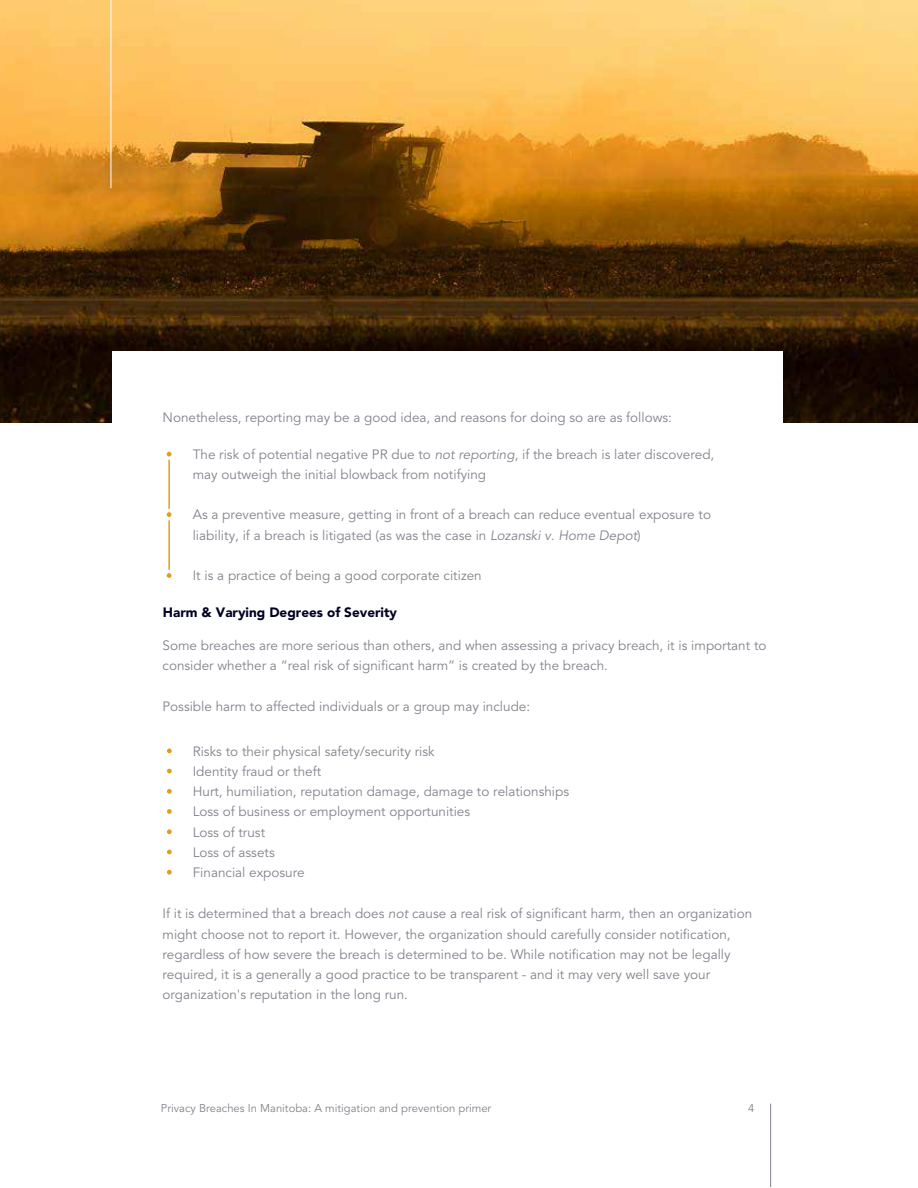
<style>
.page{position:relative;width:918px;height:1188px;background:#fff}
.page>*{position:absolute;margin:0;border:0;box-sizing:border-box;transform-origin:0 0}
.t1{font:13.5px/20.2px "Avenir LT Std";color:#82838c}
.t2{font:900 13.5px "Avenir LT Std";color:#002}
.t3{font:11.25px "Avenir LT Std";color:#82838c}
.s1{font-style:italic}
</style>
<div class="page">
<img style="left:0;top:1px;width:918px;height:421px">
<div style="left:112px;top:351px;width:670px;height:105px;background:#fff"></div>
<hr style="left:770px;top:1104px;width:1px;height:83px;background:#82838c">
<hr style="left:111px;top:0;width:1px;height:188px;background:#fff">
<svg style="left:167px;top:452px;width:4px;height:4px"></svg>
<svg style="left:167px;top:512px;width:4px;height:5px"></svg>
<svg style="left:167px;top:573px;width:4px;height:5px"></svg>
<hr style="left:168px;top:520px;width:2px;height:50px;background:#e09e19">
<hr style="left:168px;top:460px;width:2px;height:49px;background:#e09e19">
<svg style="left:167px;top:749px;width:5px;height:4px"></svg>
<svg style="left:167px;top:769px;width:5px;height:4px"></svg>
<svg style="left:167px;top:789px;width:5px;height:5px"></svg>
<svg style="left:167px;top:809px;width:5px;height:5px"></svg>
<svg style="left:167px;top:829px;width:5px;height:5px"></svg>
<svg style="left:167px;top:850px;width:5px;height:4px"></svg>
<svg style="left:167px;top:870px;width:5px;height:5px"></svg>
<p class="t1" style="left:162px;top:407px;width:511px">Nonetheless, reporting may be a good idea, and reasons for doing so are as follows:</p>
<p class="t1" style="left:193px;top:444px;width:523px">The risk of potential negative PR due to <span class="s1">not reporting</span>, if the breach is later discovered, may outweigh the initial blowback from notifying</p>
<p class="t1" style="left:193px;top:505px;width:520px">As a preventive measure, getting in front of a breach can reduce eventual exposure to liability, if a breach is litigated (as was the case in <span class="s1">Lozanski v. Home Depot</span>)</p>
<p class="t1" style="left:193px;top:566px;width:291px">It is a practice of being a good corporate citizen</p>
<p class="t2" style="left:163px;top:604px;width:236px">Harm &amp; Varying Degrees of Severity</p>
<p class="t1" style="left:162px;top:635px;width:606px">Some breaches are more serious than others, and when assessing a privacy breach, it is important to consider whether a “real risk of significant harm” is created by the breach.</p>
<p class="t1" style="left:162px;top:696px;width:369px">Possible harm to affected individuals or a group may include:</p>
<p class="t1" style="left:193px;top:741px;width:378px">Risks to their physical safety/security risk<br>Identity fraud or theft<br>Hurt, humiliation, reputation damage, damage to relationships<br>Loss of business or employment opportunities<br>Loss of trust<br>Loss of assets<br>Financial exposure</p>
<p class="t1" style="left:162px;top:904px;width:591px">If it is determined that a breach does <span class="s1">not</span> cause a real risk of significant harm, then an organization might choose not to report it. However, the organization should carefully consider notification, regardless of how severe the breach is determined to be. While notification may not be legally required, it is a generally a good practice to be transparent - and it may very well save your organization's reputation in the long run.</p>
<p class="t3" style="left:161px;top:1102px;width:332px">Privacy Breaches In Manitoba: A mitigation and prevention primer</p>
<p class="t3" style="left:748px;top:1102px;width:8px">4</p>
</div>
